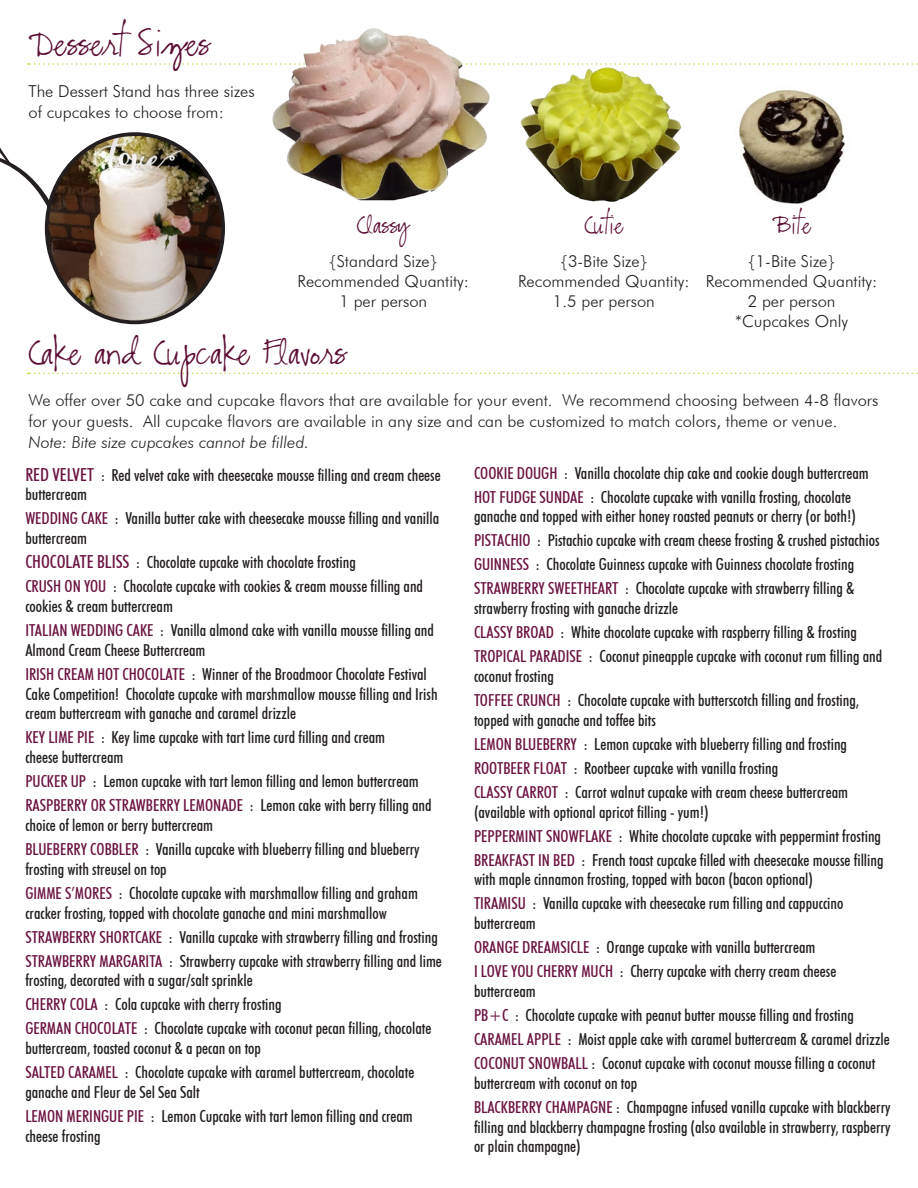
<style>
.page{position:relative;width:918px;height:1188px;background:#fff}
.page>*{position:absolute;margin:0;border:0;box-sizing:border-box;transform-origin:0 0}
.t1{font:36px "CK Alis Hand";color:#5b0d33}
.t2{font:25.5px "CK Alis Hand";color:#5b0d33}
.t3{font:500 condensed 16.5px/19.8px "Futura BT";color:#231f20}
.t4{font:300 16.5px/21px "Futura BT";color:#231f20}
.s1{font-style:italic}
.s2{font-size:18px;color:#6b1441}
.s3{color:#6b1441}
</style>
<div class="page">
<svg style="left:28px;top:373px;width:890px;height:1px"></svg>
<img style="left:267px;top:28px;width:229px;height:173px">
<img style="left:512px;top:63px;width:178px;height:139px">
<img style="left:739px;top:90px;width:106px;height:114px">
<img style="left:47px;top:134px;width:176px;height:188px">
<div style="left:45px;top:132px;width:180px;height:192px;border:4px solid #231f20;border-radius:50%"></div>
<p class="t1" style="left:28px;top:21px;width:183px">Dessert Sizes</p>
<p class="t4" style="left:28px;top:80px;width:228px">The Dessert Stand has three sizes of cupcakes to choose from:</p>
<p class="t2" style="left:357px;top:209px;width:54px">Classy</p>
<p class="t4" style="left:329px;top:251px;width:111px">{Standard Size}</p>
<p class="t4" style="left:298px;top:271px;width:173px">Recommended Quantity:</p>
<p class="t4" style="left:339px;top:291px;width:89px">1 per person</p>
<p class="t2" style="left:584px;top:209px;width:41px">Cutie</p>
<p class="t4" style="left:560px;top:251px;width:90px">{3-Bite Size}</p>
<p class="t4" style="left:518px;top:271px;width:173px">Recommended Quantity:</p>
<p class="t4" style="left:553px;top:291px;width:104px">1.5 per person</p>
<p class="t2" style="left:772px;top:209px;width:40px">Bite</p>
<p class="t4" style="left:748px;top:251px;width:90px">{1-Bite Size}</p>
<p class="t4" style="left:706px;top:271px;width:173px">Recommended Quantity:</p>
<p class="t4" style="left:748px;top:291px;width:89px">2 per person</p>
<p class="t4" style="left:735px;top:310px;width:115px">*Cupcakes Only</p>
<p class="t1" style="left:28px;top:331px;width:319px">Cake and Cupcake Flavors</p>
<p class="t4" style="left:28px;top:390px;width:851px">We offer over 50 cake and cupcake flavors that are available for your event. We recommend choosing between 4-8 flavors for your guests. All cupcake flavors are available in any size and can be customized to match colors, theme or venue.<br><span class="s1">Note: Bite size cupcakes cannot be filled.</span></p>
<p class="t3" style="left:25px;top:465px;width:417px"><span class="s2">RED VELVET</span> : Red velvet cake with cheesecake mousse filling and cream cheese buttercream</p>
<p class="t3" style="left:25px;top:509px;width:415px"><span class="s3">WEDDING CAKE</span> : Vanilla butter cake with cheesecake mousse filling and vanilla buttercream</p>
<p class="t3" style="left:25px;top:552px;width:332px"><span class="s2">CHOCOLATE BLISS</span> : Chocolate cupcake with chocolate frosting</p>
<p class="t3" style="left:25px;top:576px;width:399px"><span class="s3">CRUSH ON YOU</span> : Chocolate cupcake with cookies &amp; cream mousse filling and cookies &amp; cream buttercream</p>
<p class="t3" style="left:25px;top:620px;width:410px"><span class="s3">ITALIAN WEDDING CAKE</span> : Vanilla almond cake with vanilla mousse filling and<br>Almond Cream Cheese Buttercream</p>
<p class="t3" style="left:25px;top:664px;width:414px"><span class="s3">IRISH CREAM HOT CHOCOLATE</span> : Winner of the Broadmoor Chocolate Festival<br>Cake Competition! Chocolate cupcake with marshmallow mousse filling and Irish cream buttercream with ganache and caramel drizzle</p>
<p class="t3" style="left:25px;top:728px;width:361px"><span class="s3">KEY LIME PIE</span> : Key lime cupcake with tart lime curd filling and cream cheese buttercream</p>
<p class="t3" style="left:25px;top:771px;width:395px"><span class="s3">PUCKER UP</span> : Lemon cupcake with tart lemon filling and lemon buttercream</p>
<p class="t3" style="left:25px;top:795px;width:408px"><span class="s3">RASPBERRY OR STRAWBERRY LEMONADE</span> : Lemon cake with berry filling and choice of lemon or berry buttercream</p>
<p class="t3" style="left:25px;top:839px;width:396px"><span class="s3">BLUEBERRY COBBLER</span> : Vanilla cupcake with blueberry filling and blueberry frosting with streusel on top</p>
<p class="t3" style="left:25px;top:883px;width:394px"><span class="s3">GIMME S’MORES</span> : Chocolate cupcake with marshmallow filling and graham cracker frosting, topped with chocolate ganache and mini marshmallow</p>
<p class="t3" style="left:25px;top:927px;width:414px"><span class="s3">STRAWBERRY SHORTCAKE</span> : Vanilla cupcake with strawberry filling and frosting</p>
<p class="t3" style="left:25px;top:951px;width:418px"><span class="s3">STRAWBERRY MARGARITA</span> : Strawberry cupcake with strawberry filling and lime frosting, decorated with a sugar/salt sprinkle</p>
<p class="t3" style="left:25px;top:995px;width:258px"><span class="s3">CHERRY COLA</span> : Cola cupcake with cherry frosting</p>
<p class="t3" style="left:25px;top:1019px;width:408px"><span class="s3">GERMAN CHOCOLATE</span> : Chocolate cupcake with coconut pecan filling, chocolate buttercream, toasted coconut &amp; a pecan on top</p>
<p class="t3" style="left:25px;top:1062px;width:390px"><span class="s3">SALTED CARAMEL</span> : Chocolate cupcake with caramel buttercream, chocolate ganache and Fleur de Sel Sea Salt</p>
<p class="t3" style="left:25px;top:1106px;width:389px"><span class="s3">LEMON MERINGUE PIE</span> : Lemon Cupcake with tart lemon filling and cream cheese frosting</p>
<p class="t3" style="left:474px;top:463px;width:396px"><span class="s3">COOKIE DOUGH</span> : Vanilla chocolate chip cake and cookie dough buttercream</p>
<p class="t3" style="left:474px;top:487px;width:384px"><span class="s3">HOT FUDGE SUNDAE</span> : Chocolate cupcake with vanilla frosting, chocolate ganache and topped with either honey roasted peanuts or cherry (or both!)</p>
<p class="t3" style="left:474px;top:531px;width:407px"><span class="s3">PISTACHIO</span> : Pistachio cupcake with cream cheese frosting &amp; crushed pistachios</p>
<p class="t3" style="left:474px;top:555px;width:382px"><span class="s3">GUINNESS</span> : Chocolate Guinness cupcake with Guinness chocolate frosting</p>
<p class="t3" style="left:474px;top:579px;width:382px"><span class="s3">STRAWBERRY SWEETHEART</span> : Chocolate cupcake with strawberry filling &amp; strawberry frosting with ganache drizzle</p>
<p class="t3" style="left:474px;top:622px;width:385px"><span class="s3">CLASSY BROAD</span> : White chocolate cupcake with raspberry filling &amp; frosting</p>
<p class="t3" style="left:474px;top:646px;width:410px"><span class="s3">TROPICAL PARADISE</span> : Coconut pineapple cupcake with coconut rum filling and coconut frosting</p>
<p class="t3" style="left:474px;top:690px;width:386px"><span class="s3">TOFFEE CRUNCH</span> : Chocolate cupcake with butterscotch filling and frosting, topped with ganache and toffee bits</p>
<p class="t3" style="left:474px;top:734px;width:375px"><span class="s3">LEMON BLUEBERRY</span> : Lemon cupcake with blueberry filling and frosting</p>
<p class="t3" style="left:474px;top:758px;width:306px"><span class="s3">ROOTBEER FLOAT</span> : Rootbeer cupcake with vanilla frosting</p>
<p class="t3" style="left:474px;top:782px;width:376px"><span class="s3">CLASSY CARROT</span> : Carrot walnut cupcake with cream cheese buttercream (available with optional apricot filling - yum!)</p>
<p class="t3" style="left:474px;top:826px;width:409px"><span class="s3">PEPPERMINT SNOWFLAKE</span> : White chocolate cupcake with peppermint frosting</p>
<p class="t3" style="left:474px;top:850px;width:411px"><span class="s3">BREAKFAST IN BED</span> : French toast cupcake filled with cheesecake mousse filling with maple cinnamon frosting, topped with bacon (bacon optional)</p>
<p class="t3" style="left:474px;top:894px;width:371px"><span class="s3">TIRAMISU</span> : Vanilla cupcake with cheesecake rum filling and cappuccino buttercream</p>
<p class="t3" style="left:474px;top:937px;width:343px"><span class="s3">ORANGE DREAMSICLE</span> : Orange cupcake with vanilla buttercream</p>
<p class="t3" style="left:474px;top:961px;width:364px"><span class="s3">I LOVE YOU CHERRY MUCH</span> : Cherry cupcake with cherry cream cheese buttercream</p>
<p class="t3" style="left:474px;top:1005px;width:381px"><span class="s3">PB+C</span> : Chocolate cupcake with peanut butter mousse filling and frosting</p>
<p class="t3" style="left:474px;top:1029px;width:417px"><span class="s3">CARAMEL APPLE</span> : Moist apple cake with caramel buttercream &amp; caramel drizzle</p>
<p class="t3" style="left:474px;top:1053px;width:403px"><span class="s3">COCONUT SNOWBALL</span> : Coconut cupcake with coconut mousse filling a coconut buttercream with coconut on top</p>
<p class="t3" style="left:474px;top:1097px;width:418px;text-align:justify"><span class="s3">BLACKBERRY CHAMPAGNE</span> : Champagne infused vanilla cupcake with blackberry filling and blackberry champagne frosting (also available in strawberry, raspberry or plain champagne)</p>
</div>
